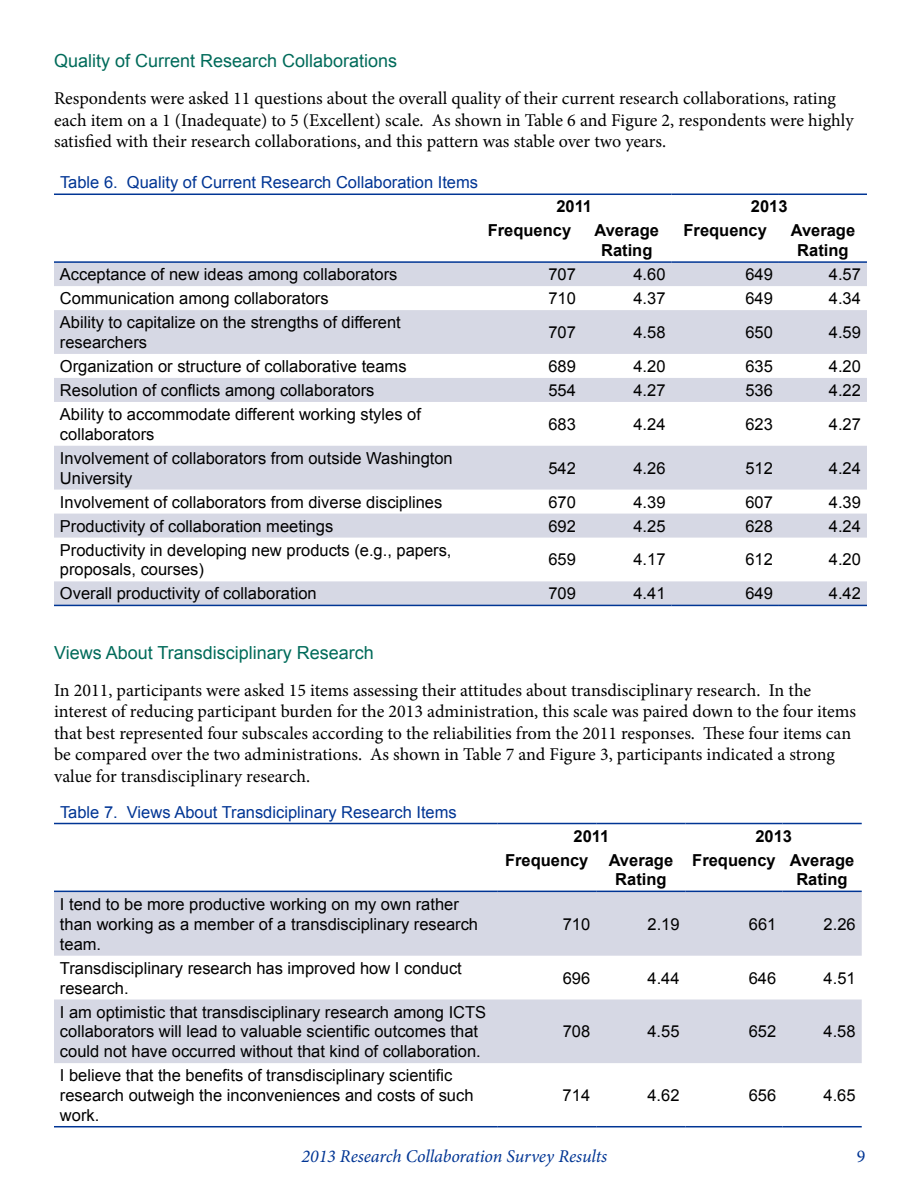
<style>
.page{position:relative;width:918px;height:1188px;background:#fff}
.page>*{position:absolute;margin:0;border:0;box-sizing:border-box;transform-origin:0 0}
.t1{font:18px/21.6px "Minion Pro";color:#000}
.t2{font:18px "Arial";color:#006b5a}
.t3{font:italic 18px "Minion Pro";letter-spacing:-.005em;color:#003594}
.t4{font:18px "Minion Pro";color:#003594}
.t5{font:16.5px/19.8px "Arial";color:#000}
.t6{font:700 16.5px/19.8px "Arial";color:#000;text-align:center}
.t7{font:16.5px "Arial";color:#003594}
</style>
<div class="page">
<svg style="left:54px;top:263px;width:813px;height:342px;fill:#d6d8e4"></svg>
<hr style="left:54px;top:605px;width:423px;height:1px;background:#003594">
<hr style="left:477px;top:605px;width:105px;height:1px;background:#003594">
<hr style="left:582px;top:605px;width:90px;height:1px;background:#003594">
<hr style="left:672px;top:605px;width:107px;height:1px;background:#003594">
<hr style="left:779px;top:605px;width:88px;height:1px;background:#003594">
<hr style="left:54px;top:261px;width:423px;height:2px;background:#003594">
<hr style="left:477px;top:261px;width:105px;height:2px;background:#003594">
<hr style="left:582px;top:261px;width:90px;height:2px;background:#003594">
<hr style="left:672px;top:261px;width:107px;height:2px;background:#003594">
<hr style="left:779px;top:261px;width:88px;height:2px;background:#003594">
<hr style="left:54px;top:194px;width:423px;height:1px;background:#003594">
<hr style="left:477px;top:194px;width:105px;height:1px;background:#003594">
<hr style="left:582px;top:194px;width:90px;height:1px;background:#003594">
<hr style="left:672px;top:194px;width:107px;height:1px;background:#003594">
<hr style="left:779px;top:194px;width:88px;height:1px;background:#003594">
<svg style="left:54px;top:892px;width:808px;height:171px;fill:#d6d8e4"></svg>
<hr style="left:54px;top:1126px;width:443px;height:1px;background:#003594">
<hr style="left:497px;top:1126px;width:99px;height:1px;background:#003594">
<hr style="left:596px;top:1126px;width:90px;height:1px;background:#003594">
<hr style="left:686px;top:1126px;width:96px;height:1px;background:#003594">
<hr style="left:782px;top:1126px;width:80px;height:1px;background:#003594">
<hr style="left:54px;top:823px;width:443px;height:1px;background:#003594">
<hr style="left:497px;top:823px;width:99px;height:1px;background:#003594">
<hr style="left:596px;top:823px;width:90px;height:1px;background:#003594">
<hr style="left:686px;top:823px;width:96px;height:1px;background:#003594">
<hr style="left:782px;top:823px;width:80px;height:1px;background:#003594">
<hr style="left:54px;top:891px;width:443px;height:1px;background:#003594">
<hr style="left:497px;top:891px;width:99px;height:1px;background:#003594">
<hr style="left:596px;top:891px;width:90px;height:1px;background:#003594">
<hr style="left:686px;top:891px;width:96px;height:1px;background:#003594">
<hr style="left:782px;top:891px;width:80px;height:1px;background:#003594">
<p class="t2" style="left:54px;top:49px;width:345px">Quality of Current Research Collaborations</p>
<p class="t1" style="left:54px;top:88px;width:801px">Respondents were asked 11 questions about the overall quality of their current research collaborations, rating each item on a 1 (Inadequate) to 5 (Excellent) scale. As shown in Table 6 and Figure 2, respondents were highly satisfied with their research collaborations, and this pattern was stable over two years.</p>
<p class="t7" style="left:60px;top:172px;width:420px">Table 6. Quality of Current Research Collaboration Items</p>
<p class="t6" style="left:556px;top:197px;width:37px">2011</p>
<p class="t6" style="left:751px;top:197px;width:38px">2013</p>
<p class="t6" style="left:488px;top:221px;width:85px">Frequency</p>
<p class="t6" style="left:595px;top:221px;width:66px">Average<br>Rating</p>
<p class="t6" style="left:684px;top:221px;width:85px">Frequency</p>
<p class="t6" style="left:791px;top:221px;width:66px">Average<br>Rating</p>
<p class="t5" style="left:60px;top:265px;width:339px">Acceptance of new ideas among collaborators</p>
<p class="t5" style="left:548px;top:265px;width:29px">707</p>
<p class="t5" style="left:633px;top:265px;width:34px">4.60</p>
<p class="t5" style="left:745px;top:265px;width:29px">649</p>
<p class="t5" style="left:829px;top:265px;width:34px">4.57</p>
<p class="t5" style="left:60px;top:289px;width:270px">Communication among collaborators</p>
<p class="t5" style="left:548px;top:289px;width:29px">710</p>
<p class="t5" style="left:633px;top:289px;width:34px">4.37</p>
<p class="t5" style="left:745px;top:289px;width:29px">649</p>
<p class="t5" style="left:829px;top:289px;width:34px">4.34</p>
<p class="t5" style="left:60px;top:313px;width:342px">Ability to capitalize on the strengths of different researchers</p>
<p class="t5" style="left:548px;top:322px;width:29px">707</p>
<p class="t5" style="left:633px;top:322px;width:34px">4.58</p>
<p class="t5" style="left:745px;top:322px;width:29px">650</p>
<p class="t5" style="left:829px;top:322px;width:34px">4.59</p>
<p class="t5" style="left:60px;top:356px;width:348px">Organization or structure of collaborative teams</p>
<p class="t5" style="left:548px;top:356px;width:29px">689</p>
<p class="t5" style="left:633px;top:356px;width:34px">4.20</p>
<p class="t5" style="left:745px;top:356px;width:29px">635</p>
<p class="t5" style="left:829px;top:356px;width:34px">4.20</p>
<p class="t5" style="left:60px;top:380px;width:316px">Resolution of conflicts among collaborators</p>
<p class="t5" style="left:548px;top:380px;width:29px">554</p>
<p class="t5" style="left:633px;top:380px;width:34px">4.27</p>
<p class="t5" style="left:745px;top:380px;width:29px">536</p>
<p class="t5" style="left:829px;top:380px;width:34px">4.22</p>
<p class="t5" style="left:60px;top:404px;width:363px">Ability to accommodate different working styles of collaborators</p>
<p class="t5" style="left:548px;top:414px;width:29px">683</p>
<p class="t5" style="left:633px;top:414px;width:34px">4.24</p>
<p class="t5" style="left:745px;top:414px;width:29px">623</p>
<p class="t5" style="left:829px;top:414px;width:34px">4.27</p>
<p class="t5" style="left:60px;top:448px;width:394px">Involvement of collaborators from outside Washington<br>University</p>
<p class="t5" style="left:548px;top:458px;width:29px">542</p>
<p class="t5" style="left:633px;top:458px;width:34px">4.26</p>
<p class="t5" style="left:745px;top:458px;width:29px">512</p>
<p class="t5" style="left:829px;top:458px;width:34px">4.24</p>
<p class="t5" style="left:60px;top:492px;width:384px">Involvement of collaborators from diverse disciplines</p>
<p class="t5" style="left:548px;top:492px;width:29px">670</p>
<p class="t5" style="left:633px;top:492px;width:34px">4.39</p>
<p class="t5" style="left:745px;top:492px;width:29px">607</p>
<p class="t5" style="left:829px;top:492px;width:34px">4.39</p>
<p class="t5" style="left:60px;top:516px;width:275px">Productivity of collaboration meetings</p>
<p class="t5" style="left:548px;top:516px;width:29px">692</p>
<p class="t5" style="left:633px;top:516px;width:34px">4.25</p>
<p class="t5" style="left:745px;top:516px;width:29px">628</p>
<p class="t5" style="left:829px;top:516px;width:34px">4.24</p>
<p class="t5" style="left:60px;top:540px;width:393px">Productivity in developing new products (e.g., papers, proposals, courses)</p>
<p class="t5" style="left:548px;top:550px;width:29px">659</p>
<p class="t5" style="left:633px;top:550px;width:34px">4.17</p>
<p class="t5" style="left:745px;top:550px;width:29px">612</p>
<p class="t5" style="left:829px;top:550px;width:34px">4.20</p>
<p class="t5" style="left:60px;top:584px;width:258px">Overall productivity of collaboration</p>
<p class="t5" style="left:548px;top:584px;width:29px">709</p>
<p class="t5" style="left:633px;top:584px;width:34px">4.41</p>
<p class="t5" style="left:745px;top:584px;width:29px">649</p>
<p class="t5" style="left:829px;top:584px;width:34px">4.42</p>
<p class="t2" style="left:54px;top:641px;width:321px">Views About Transdisciplinary Research</p>
<p class="t1" style="left:54px;top:679px;width:804px">In 2011, participants were asked 15 items assessing their attitudes about transdisciplinary research. In the interest of reducing participant burden for the 2013 administration, this scale was paired down to the four items that best represented four subscales according to the reliabilities from the 2011 responses. These four items can be compared over the two administrations. As shown in Table 7 and Figure 3, participants indicated a strong value for transdisciplinary research.</p>
<p class="t7" style="left:60px;top:801px;width:398px">Table 7. Views About Transdiciplinary Research Items</p>
<p class="t5" style="left:60px;top:895px;width:420px">I tend to be more productive working on my own rather than working as a member of a transdisciplinary research team.</p>
<p class="t6" style="left:574px;top:826px;width:37px">2011</p>
<p class="t6" style="left:755px;top:826px;width:38px">2013</p>
<p class="t6" style="left:615px;top:850px;width:59px;text-align:left;text-indent:-110px">Frequency Average<br>Rating</p>
<p class="t6" style="left:796px;top:850px;width:59px;text-align:left;text-indent:-104px">Frequency Average<br>Rating</p>
<p class="t5" style="left:563px;top:914px;width:29px">710</p>
<p class="t5" style="left:648px;top:914px;width:34px">2.19</p>
<p class="t5" style="left:749px;top:914px;width:29px">661</p>
<p class="t5" style="left:824px;top:914px;width:34px">2.26</p>
<p class="t5" style="left:60px;top:958px;width:403px">Transdisciplinary research has improved how I conduct research.</p>
<p class="t5" style="left:563px;top:968px;width:29px">696</p>
<p class="t5" style="left:647px;top:968px;width:34px">4.44</p>
<p class="t5" style="left:749px;top:968px;width:29px">646</p>
<p class="t5" style="left:824px;top:968px;width:34px">4.51</p>
<p class="t5" style="left:60px;top:1002px;width:428px">I am optimistic that transdisciplinary research among ICTS collaborators will lead to valuable scientific outcomes that could not have occurred without that kind of collaboration.</p>
<p class="t5" style="left:563px;top:1022px;width:29px">708</p>
<p class="t5" style="left:647px;top:1022px;width:34px">4.55</p>
<p class="t5" style="left:749px;top:1022px;width:29px">652</p>
<p class="t5" style="left:824px;top:1022px;width:34px">4.58</p>
<p class="t5" style="left:60px;top:1066px;width:415px">I believe that the benefits of transdisciplinary scientific research outweigh the inconveniences and costs of such work.</p>
<p class="t5" style="left:563px;top:1085px;width:29px">714</p>
<p class="t5" style="left:647px;top:1085px;width:34px">4.62</p>
<p class="t5" style="left:749px;top:1085px;width:29px">656</p>
<p class="t5" style="left:824px;top:1085px;width:34px">4.65</p>
<p class="t3" style="left:302px;top:1144px;width:307px">2013 Research Collaboration Survey Results</p>
<p class="t4" style="left:857px;top:1144px;width:10px">9</p>
</div>
